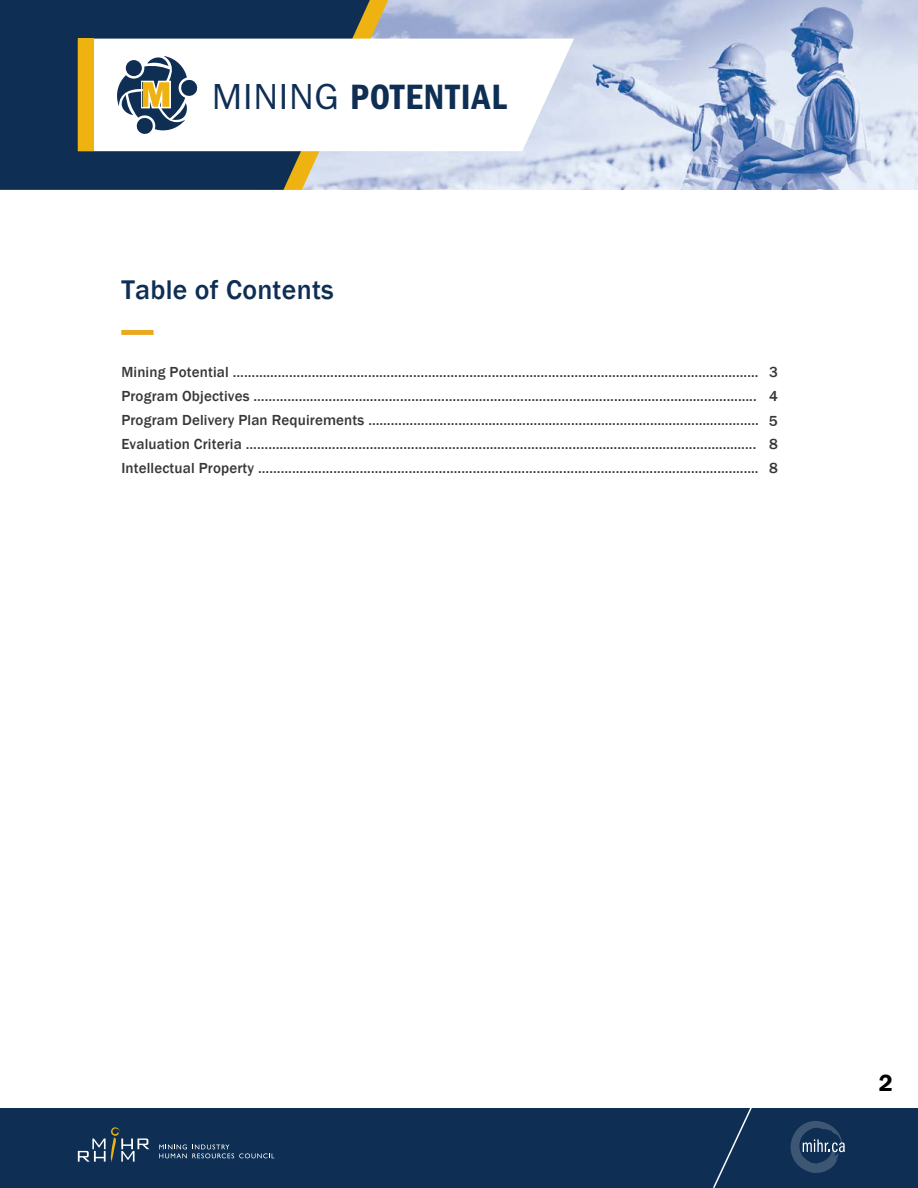
<style>
.page{position:relative;width:918px;height:1188px;background:#fff}
.page>*{position:absolute;margin:0;border:0;box-sizing:border-box;transform-origin:0 0}
.t1{font:36.45px "ITC Franklin Gothic Std Dm Cd";letter-spacing:.03em;color:#0e2e53}
.t2{font:500 27.75px "Franklin Gothic";letter-spacing:.01em;color:#0e2e53}
.t3{font:24px "Franklin Gothic Demi";color:#000}
.t4{font:500 15px/24px "Franklin Gothic";letter-spacing:.01em;color:#383839}
.t5{font:500 15px/23.1px "Franklin Gothic";color:#383739}
.s1{font-family:"ITC Franklin Gothic Std"}
</style>
<div class="page">
<div style="left:0;top:1108px;width:918px;height:80px;background:#0e2e53"></div>
<svg style="left:790px;top:1121px;width:55px;height:52px"></svg>
<svg style="left:78px;top:1127px;width:71px;height:35px"></svg>
<svg style="left:159px;top:1145px;width:115px;height:13px"></svg>
<img style="left:394px;top:0;width:524px;height:190px">
<svg style="left:0;top:0;width:376px;height:190px;background:#233f5b"></svg>
<svg style="left:94px;top:39px;width:480px;height:112px"></svg>
<div style="left:78px;top:39px;width:16px;height:112px;background:#eeb310"></div>
<svg style="left:713px;top:1108px;width:39px;height:80px"></svg>
<svg style="left:114px;top:51px;width:84px;height:84px"></svg>
<svg style="left:121px;top:330px;width:32px;height:5px"></svg>
<h1 class="t1" style="left:212px;top:76px;width:297px"><span class="s1">MINING</span> POTENTIAL</h1>
<h2 class="t2" style="left:122px;top:272px;width:214px">Table of Contents</h2>
<p class="t4" style="left:121px;top:360px;width:639px">Mining Potential …………………………………………………………………………………….………………………….............<br>Program Objectives ……………………………………………………………………………………………………………………..<br>Program Delivery Plan Requirements …………………………………………………………………………………………..<br>Evaluation Criteria …………………………………………………………………………………………………………….………...<br>Intellectual Property …………..............................................................................................................…….….</p>
<p class="t5" style="left:769px;top:361px;width:10px">3<br>4</p>
<p class="t5" style="left:769px;top:433px;width:10px;line-height:24px">8<br>8</p>
<p class="t5" style="left:769px;top:409px;width:10px">5</p>
<h3 class="t3" style="left:879px;top:1068px;width:16px">2</h3>
</div>
